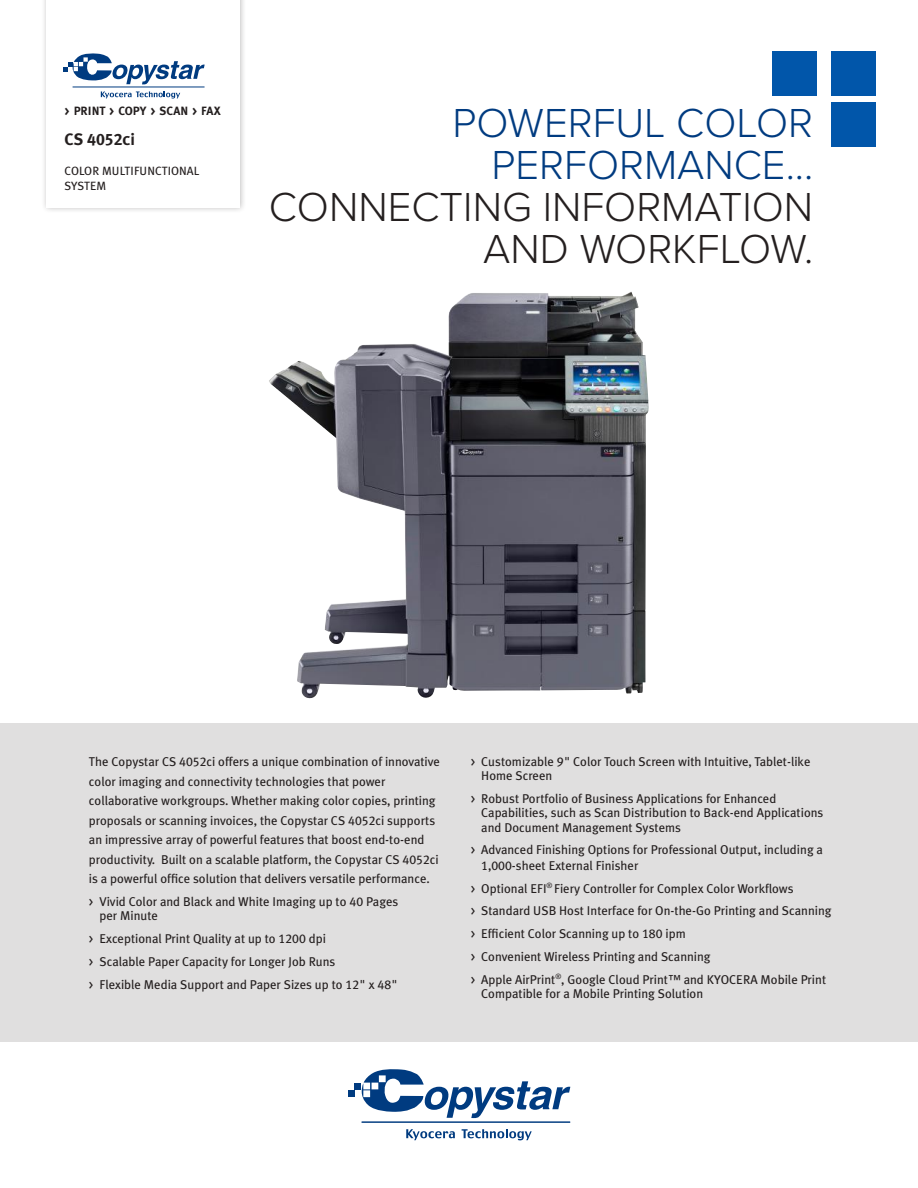
<style>
.page{position:relative;width:918px;height:1188px;background:#fff}
.page>*{position:absolute;margin:0;border:0;box-sizing:border-box;transform-origin:0 0}
.t1{font:300 42px/42px "Proxima Nova";color:#241f1f;text-align:right}
.t2{font:300 42px/42px "Proxima Nova";color:#003b80;text-align:right}
.t3{font:16.5px "Meta Plus Bold Caps";color:#241f1f}
.t4{font:12.75px/19.5px "Meta Plus";color:#241f1f}
.t5{font:12px/15px "Meta Plus";color:#241f1f}
.t6{font:12px "Meta Plus Bold Caps";color:#241f1f}
.s1{font-family:"Meta Plus";font-weight:700}
.s2{font-family:"Meta Plus Book Caps"}
</style>
<div class="page">
<img style="left:269px;top:292px;width:362px;height:407px">
<div style="left:41px;top:0;width:206px;height:214px;background:#241f1f;opacity:.3"></div>
<div style="left:46px;top:0;width:193px;height:207px;background:#fff"></div>
<div style="left:0;top:724px;width:918px;height:318px;background:#e0dfdf"></div>
<svg style="left:64px;top:53px;width:141px;height:31px"></svg>
<hr style="left:73px;top:87px;width:132px;height:1px;background:#003b80">
<svg style="left:101px;top:91px;width:79px;height:8px"></svg>
<div style="left:831px;top:52px;width:44px;height:44px;background:#0156aa"></div>
<div style="left:831px;top:102px;width:44px;height:44px;background:#0156aa"></div>
<div style="left:773px;top:52px;width:44px;height:44px;background:#0156aa"></div>
<svg style="left:362px;top:1069px;width:208px;height:49px"></svg>
<div style="left:354px;top:1083px;width:7px;height:6px;background:#003b80"></div>
<div style="left:348px;top:1090px;width:6px;height:7px;background:#003b80"></div>
<hr style="left:362px;top:1122px;width:208px;height:1px;background:#003b80">
<svg style="left:406px;top:1129px;width:49px;height:11px"></svg>
<svg style="left:462px;top:1129px;width:70px;height:11px"></svg>
<p class="t6" style="left:65px;top:104px;width:158px">&gt; PRINT &gt; COPY &gt; SCAN &gt; FAX</p>
<p class="t3" style="left:65px;top:130px;width:72px"><span class="s1">CS</span> 4052c<span class="s1">i</span></p>
<p class="t5" style="left:65px;top:163px;width:136px">COLOR MULTIFUNCTIONAL<br>SYSTEM</p>
<h1 class="t2" style="left:452px;top:103px;width:362px">POWERFUL COLOR<br>PERFORMANCE...</h1>
<h1 class="t1" style="left:269px;top:187px;width:546px">CONNECTING INFORMATION<br>AND WORKFLOW.</h1>
<p class="t4" style="left:89px;top:752px;width:353px">The Copystar CS <span class="s2">4052</span>ci offers a unique combination of innovative color imaging and connectivity technologies that power collaborative workgroups. Whether making color copies, printing proposals or scanning invoices, the Copystar CS <span class="s2">4052</span>ci supports an impressive array of powerful features that boost end-to-end productivity. Built on a scalable platform, the Copystar CS <span class="s2">4052</span>ci is a powerful office solution that delivers versatile performance.</p>
<p class="t4" style="left:100px;top:894px;width:300px;line-height:14.2px;text-indent:-11px"><span class="s2">&gt;</span> Vivid Color and Black and White Imaging up to <span class="s2">40</span> Pages per Minute</p>
<p class="t4" style="left:89px;top:927px;width:310px;line-height:22.8px"><span class="s2">&gt;</span> Exceptional Print Quality at up to <span class="s2">1200</span> dpi<br><span class="s2">&gt;</span> Scalable Paper Capacity for Longer Job Runs<br><span class="s2">&gt;</span> Flexible Media Support and Paper Sizes up to <span class="s2">12</span>" x <span class="s2">48</span>"</p>
<p class="t4" style="left:481px;top:754px;width:331px;line-height:14.2px;text-indent:-11px"><span class="s2">&gt;</span> Customizable <span class="s2">9</span>" Color Touch Screen with Intuitive, Tablet-like<br>Home Screen</p>
<p class="t4" style="left:481px;top:791px;width:344px;line-height:14.2px;text-indent:-11px"><span class="s2">&gt;</span> Robust Portfolio of Business Applications for Enhanced<br>Capabilities, such as Scan Distribution to Back-end Applications and Document Management Systems</p>
<p class="t4" style="left:481px;top:842px;width:343px;line-height:15.3px;text-indent:-11px"><span class="s2">&gt;</span> Advanced Finishing Options for Professional Output, including a<br><span class="s2">1</span>,<span class="s2">000</span>-sheet External Finisher</p>
<p class="t4" style="left:471px;top:877px;width:362px;line-height:22.8px"><span class="s2">&gt;</span> Optional EFI<sup>®</sup> Fiery Controller for Complex Color Workflows<br><span class="s2">&gt;</span> Standard USB Host Interface for On-the-Go Printing and Scanning <span class="s2">&gt;</span> Efficient Color Scanning up to <span class="s2">180</span> ipm<br><span class="s2">&gt;</span> Convenient Wireless Printing and Scanning<br><span class="s2">&gt;</span> Apple AirPrint<sup>®</sup>, Google Cloud Print™ and KYOCERA Mobile Print</p>
<p class="t4" style="left:481px;top:984px;width:223px">Compatible for a Mobile Printing Solution</p>
</div>
